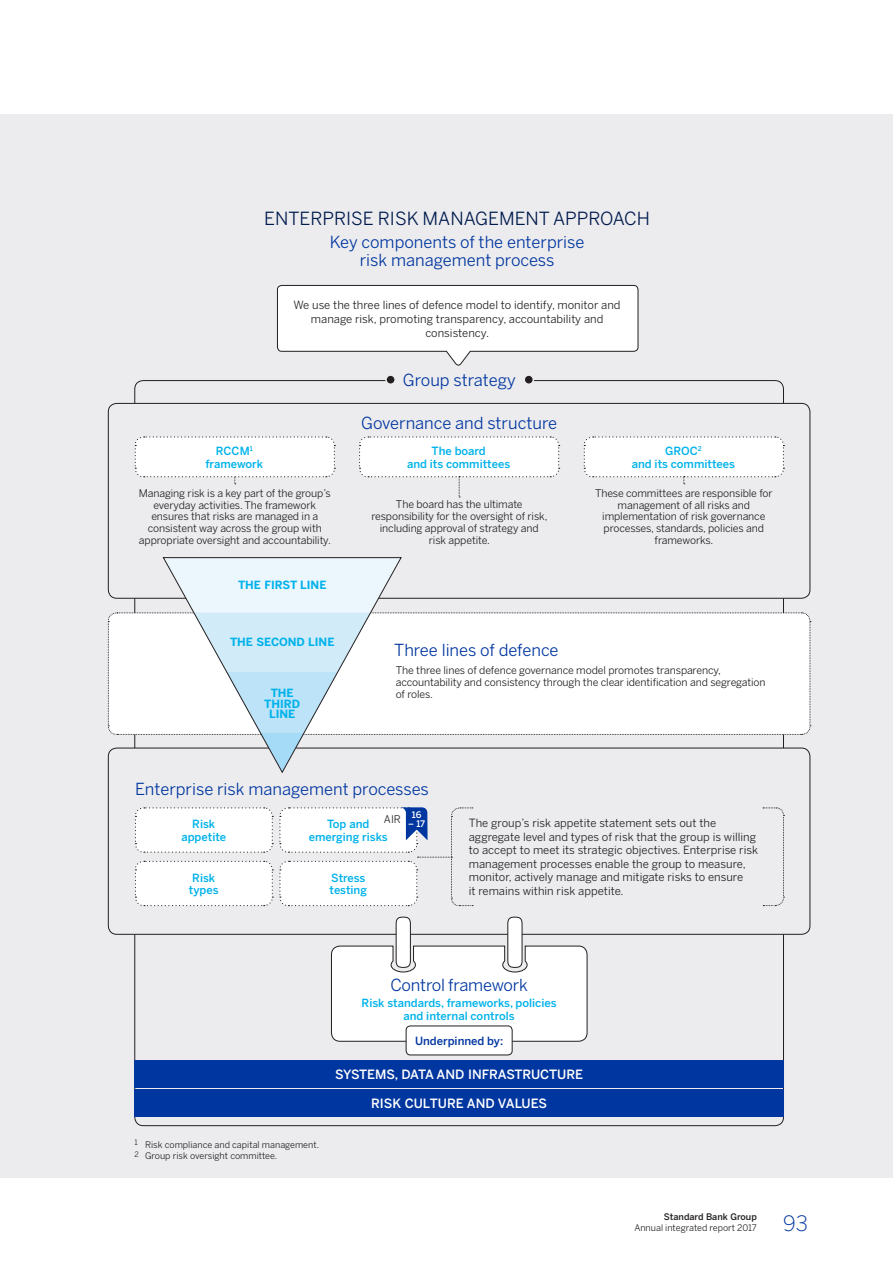
<style>
.page{position:relative;width:893px;height:1263px;background:#fff}
.page>*{position:absolute;margin:0;border:0;box-sizing:border-box;transform-origin:0 0}
.t1{font:300 21px "Benton Sans";color:#0036a0}
.t2{font:18px "Benton Sans";color:#001a4d}
.t3{font:16.5px/18.8px "Benton Sans";color:#0036a0;text-align:center}
.t4{font:500 12.75px "Benton Sans";color:#fff}
.t5{font:11.25px/13.5px "Benton Sans";color:#231f20;text-align:center}
.t6{font:500 11.25px/12.8px "Benton Sans";color:#00b2eb;text-align:center}
.t7{font:700 11.25px/10.5px "Benton Sans";color:#00b2eb;text-align:center}
.t8{font:500 11.25px "Benton Sans";color:#0036a0}
.t9{font:10.5px/11.9px "Benton Sans";letter-spacing:-.01em;color:#231f20;text-align:center}
.t10{font:9px/11.2px "Benton Sans";color:#231f20}
.t11{font:500 9px "Benton Sans";color:#231f20}
.t12{font:500 9px "Benton Sans";color:#fff}
</style>
<div class="page">
<div style="left:0;top:115px;width:893px;height:1063px;background:#ececee"></div>
<svg style="left:331px;top:945px;width:257px;height:97px;background:#f7f7f7"></svg>
<svg style="left:277px;top:285px;width:362px;height:81px"></svg>
<div style="left:134px;top:1060px;width:650px;height:27px;background:#0036a0"></div>
<div style="left:134px;top:1090px;width:650px;height:27px;background:#0036a0"></div>
<div style="left:108px;top:403px;width:702px;height:196px;border:1px solid #231f20;border-radius:9px"></div>
<svg style="left:135px;top:860px;width:138px;height:47px;background:#fafafa"></svg>
<svg style="left:135px;top:807px;width:138px;height:46px;background:#fafafa"></svg>
<svg style="left:134px;top:436px;width:201px;height:48px"></svg>
<svg style="left:359px;top:436px;width:201px;height:62px"></svg>
<svg style="left:583px;top:436px;width:201px;height:48px"></svg>
<svg style="left:763px;top:807px;width:21px;height:99px"></svg>
<svg style="left:108px;top:612px;width:703px;height:160px"></svg>
<svg style="left:162px;top:557px;width:240px;height:216px"></svg>
<div style="left:508px;top:917px;width:14px;height:50px;background:#fff;border-radius:7px"></div>
<div style="left:507px;top:917px;width:15px;height:51px;border:1px solid #231f20;border-radius:7px"></div>
<div style="left:396px;top:917px;width:14px;height:50px;background:#fff;border-radius:7px"></div>
<div style="left:396px;top:917px;width:15px;height:51px;border:1px solid #231f20;border-radius:7px"></div>
<div style="left:386px;top:375px;width:9px;height:9px;background:#231f20;border-radius:50%"></div>
<div style="left:385px;top:374px;width:11px;height:11px;border:2px solid #ececee;border-radius:50%"></div>
<div style="left:524px;top:375px;width:9px;height:9px;background:#231f20;border-radius:50%"></div>
<div style="left:523px;top:374px;width:11px;height:11px;border:2px solid #ececee;border-radius:50%"></div>
<div style="left:406px;top:1026px;width:106px;height:29px;background:#fff;border-radius:4px"></div>
<div style="left:406px;top:1025px;width:106px;height:30px;border:1px solid #231f20;border-radius:4px"></div>
<svg style="left:279px;top:807px;width:194px;height:100px"></svg>
<h2 class="t2" style="left:264px;top:208px;width:387px">ENTERPRISE RISK MANAGEMENT APPROACH</h2>
<h3 class="t3" style="left:330px;top:232px;width:256px">Key components of the enterprise risk management process</h3>
<p class="t5" style="left:294px;top:297px;width:328px;line-height:14.2px">We use the three lines of defence model to identify, monitor and manage risk, promoting transparency, accountability and consistency.</p>
<p class="t6" style="left:205px;top:444px;width:59px">RCCM<sup>1 </sup>framework</p>
<p class="t9" style="left:139px;top:487px;width:194px">Managing risk is a key part of the group’s everyday activities. The framework ensures that risks are managed in a consistent way across the group with appropriate oversight and accountability.</p>
<p class="t7" style="left:238px;top:580px;width:90px">THE FIRST LINE</p>
<p class="t7" style="left:230px;top:637px;width:106px">THE SECOND LINE</p>
<p class="t7" style="left:264px;top:688px;width:37px">THE<br>THIRD<br>LINE</p>
<h3 class="t3" style="left:403px;top:370px;width:114px">Group strategy</h3>
<h3 class="t3" style="left:361px;top:414px;width:197px">Governance and structure</h3>
<p class="t6" style="left:407px;top:444px;width:105px">The board<br>and its committees</p>
<p class="t9" style="left:371px;top:498px;width:178px">The board has the ultimate responsibility for the oversight of risk, including approval of strategy and risk appetite.</p>
<p class="t6" style="left:632px;top:444px;width:105px">GROC<sup>2<br></sup>and its committees</p>
<p class="t9" style="left:595px;top:487px;width:179px">These committees are responsible for management of all risks and implementation of risk governance processes, standards, policies and frameworks.</p>
<h3 class="t3" style="left:394px;top:640px;width:166px">Three lines of defence</h3>
<p class="t9" style="left:396px;top:664px;width:371px;text-align:left">The three lines of defence governance model promotes transparency, accountability and consistency through the clear identification and segregation of roles.</p>
<h3 class="t3" style="left:135px;top:779px;width:295px">Enterprise risk management processes</h3>
<p class="t6" style="left:181px;top:817px;width:46px">Risk appetite</p>
<p class="t6" style="left:189px;top:871px;width:31px;text-align:left">Risk types</p>
<p class="t9" style="left:384px;top:813px;width:19px">AIR</p>
<p class="t6" style="left:309px;top:817px;width:80px">Top and emerging risks</p>
<p class="t12" style="left:412px;top:810px;width:11px">16</p>
<p class="t12" style="left:408px;top:819px;width:18px">– 17</p>
<p class="t6" style="left:330px;top:871px;width:39px;text-align:left">Stress testing</p>
<p class="t5" style="left:469px;top:816px;width:291px;text-align:left">The group’s risk appetite statement sets out the aggregate level and types of risk that the group is willing to accept to meet its strategic objectives. Enterprise risk management processes enable the group to measure, monitor, actively manage and mitigate risks to ensure<br>it remains within risk appetite.</p>
<h3 class="t3" style="left:390px;top:975px;width:139px">Control framework</h3>
<p class="t6" style="left:362px;top:996px;width:197px">Risk standards, frameworks, policies and internal controls</p>
<p class="t8" style="left:415px;top:1034px;width:90px">Underpinned by:</p>
<p class="t10" style="left:134px;top:1138px;width:186px"><sup>1</sup> Risk compliance and capital management.<br><sup>2</sup> Group risk oversight committee.</p>
<p class="t4" style="left:335px;top:1066px;width:249px">SYSTEMS, DATA AND INFRASTRUCTURE</p>
<p class="t4" style="left:371px;top:1096px;width:178px">RISK CULTURE AND VALUES</p>
<p class="t11" style="left:664px;top:1211px;width:95px">Standard Bank Group</p>
<p class="t10" style="left:634px;top:1222px;width:124px">Annual integrated report 2017</p>
<h1 class="t1" style="left:783px;top:1211px;width:26px">93</h1>
</div>
